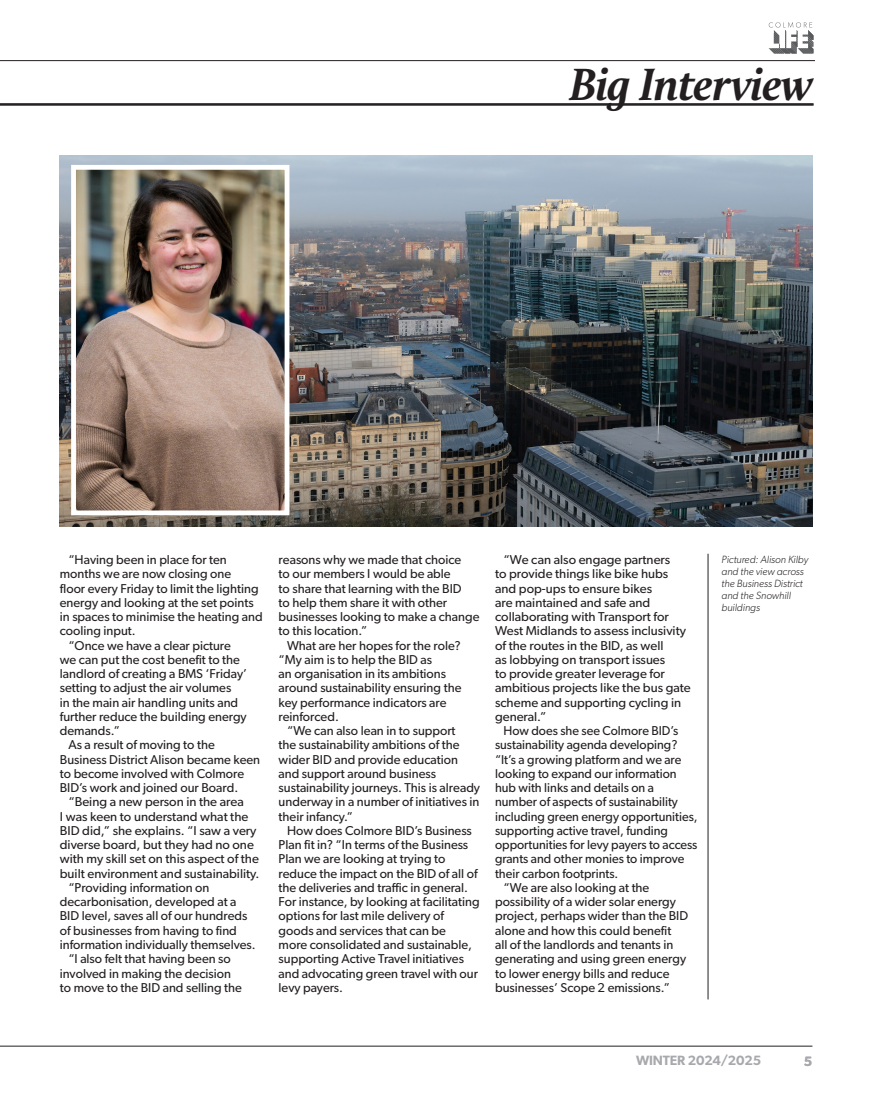
<style>
.page{position:relative;width:872px;height:1106px;background:#fff}
.page>*{position:absolute;margin:0;border:0;box-sizing:border-box;transform-origin:0 0}
.t1{font:italic 700 46.65px "Calluna";letter-spacing:-.02em;color:#231f20}
.t2{font:600 13.5px "Gibson";letter-spacing:-.01em;color:#a8a9ad}
.Body_copy_ROMAN{font:12.9px/14.2px "Gibson";color:#231f20}
.t3{font:italic 300 10.5px/12px "Gibson";color:#231f20}
</style>
<div class="page">
<svg style="left:768px;top:22px;width:45px;height:32px"></svg>
<hr style="left:0;top:1045px;width:812px;height:1px;background:#231f20">
<hr style="left:707px;top:554px;width:1px;height:445px;background:#231f20">
<hr style="left:0;top:103px;width:813px;height:1px;background:#231f20">
<hr style="left:0;top:104px;width:813px;height:1px;background:#231f20">
<hr style="left:0;top:105px;width:813px;height:1px;background:#231f20">
<hr style="left:0;top:60px;width:815px;height:1px;background:#231f20">
<img style="left:60px;top:156px;width:752px;height:370px">
<img style="left:77px;top:171px;width:206px;height:338px">
<div style="left:71px;top:165px;width:218px;height:350px;border:5px solid #fff"></div>
<p class="t1" style="left:568px;top:56px;width:245px">Big Interview</p>
<p class="Body_copy_ROMAN" style="left:60px;top:552px;width:204px;text-indent:9px">“Having been in place for ten months we are now closing one<br>floor every Friday to limit the lighting energy and looking at the set points in spaces to minimise the heating and cooling input.</p>
<p class="Body_copy_ROMAN" style="left:60px;top:638px;width:189px;text-indent:9px">“Once we have a clear picture we can put the cost benefit to the landlord of creating a BMS ‘Friday’ setting to adjust the air volumes<br>in the main air handling units and further reduce the building energy demands.”</p>
<p class="Body_copy_ROMAN" style="left:60px;top:737px;width:202px;text-indent:9px">As a result of moving to the<br>Business District Alison became keen to become involved with Colmore<br>BID’s work and joined our Board.</p>
<p class="Body_copy_ROMAN" style="left:60px;top:794px;width:201px;text-indent:9px">“Being a new person in the area<br>I was keen to understand what the BID did,” she explains. “I saw a very diverse board, but they had no one with my skill set on this aspect of the built environment and sustainability.</p>
<p class="Body_copy_ROMAN" style="left:60px;top:880px;width:197px;text-indent:9px">“Providing information on decarbonisation, developed at a BID level, saves all of our hundreds of businesses from having to find information individually themselves.</p>
<p class="Body_copy_ROMAN" style="left:60px;top:951px;width:184px;text-indent:9px">“I also felt that having been so involved in making the decision to move to the BID and selling the</p>
<p class="Body_copy_ROMAN" style="left:279px;top:552px;width:202px">reasons why we made that choice<br>to our members I would be able<br>to share that learning with the BID<br>to help them share it with other businesses looking to make a change to this location.”</p>
<p class="Body_copy_ROMAN" style="left:279px;top:638px;width:184px;text-indent:9px">What are her hopes for the role? “My aim is to help the BID as<br>an organisation in its ambitions around sustainability ensuring the key performance indicators are reinforced.</p>
<p class="Body_copy_ROMAN" style="left:279px;top:723px;width:203px;text-indent:9px">“We can also lean in to support<br>the sustainability ambitions of the wider BID and provide education and support around business sustainability journeys. This is already underway in a number of initiatives in their infancy.”</p>
<p class="Body_copy_ROMAN" style="left:279px;top:823px;width:202px;text-indent:9px">How does Colmore BID’s Business Plan fit in? “In terms of the Business Plan we are looking at trying to reduce the impact on the BID of all of the deliveries and traffic in general.<br>For instance, by looking at facilitating options for last mile delivery of goods and services that can be<br>more consolidated and sustainable, supporting Active Travel initiatives and advocating green travel with our levy payers.</p>
<p class="Body_copy_ROMAN" style="left:495px;top:552px;width:197px;text-indent:9px">“We can also engage partners<br>to provide things like bike hubs and pop-ups to ensure bikes<br>are maintained and safe and collaborating with Transport for<br>West Midlands to assess inclusivity of the routes in the BID, as well<br>as lobbying on transport issues<br>to provide greater leverage for ambitious projects like the bus gate scheme and supporting cycling in general.”</p>
<p class="Body_copy_ROMAN" style="left:495px;top:723px;width:204px;text-indent:9px">How does she see Colmore BID’s sustainability agenda developing? “It’s a growing platform and we are looking to expand our information hub with links and details on a number of aspects of sustainability including green energy opportunities, supporting active travel, funding opportunities for levy payers to access grants and other monies to improve their carbon footprints.</p>
<p class="Body_copy_ROMAN" style="left:495px;top:880px;width:195px;text-indent:9px">“We are also looking at the possibility of a wider solar energy project, perhaps wider than the BID alone and how this could benefit<br>all of the landlords and tenants in generating and using green energy to lower energy bills and reduce businesses’ Scope 2 emissions.”</p>
<p class="t3" style="left:721px;top:553px;width:88px">Pictured: Alison Kilby and the view across the Business District and the Snowhill buildings</p>
<p class="t2" style="left:636px;top:1051px;width:127px">WINTER 2024/2025</p>
<p class="t2" style="left:804px;top:1053px;width:10px">5</p>
</div>
